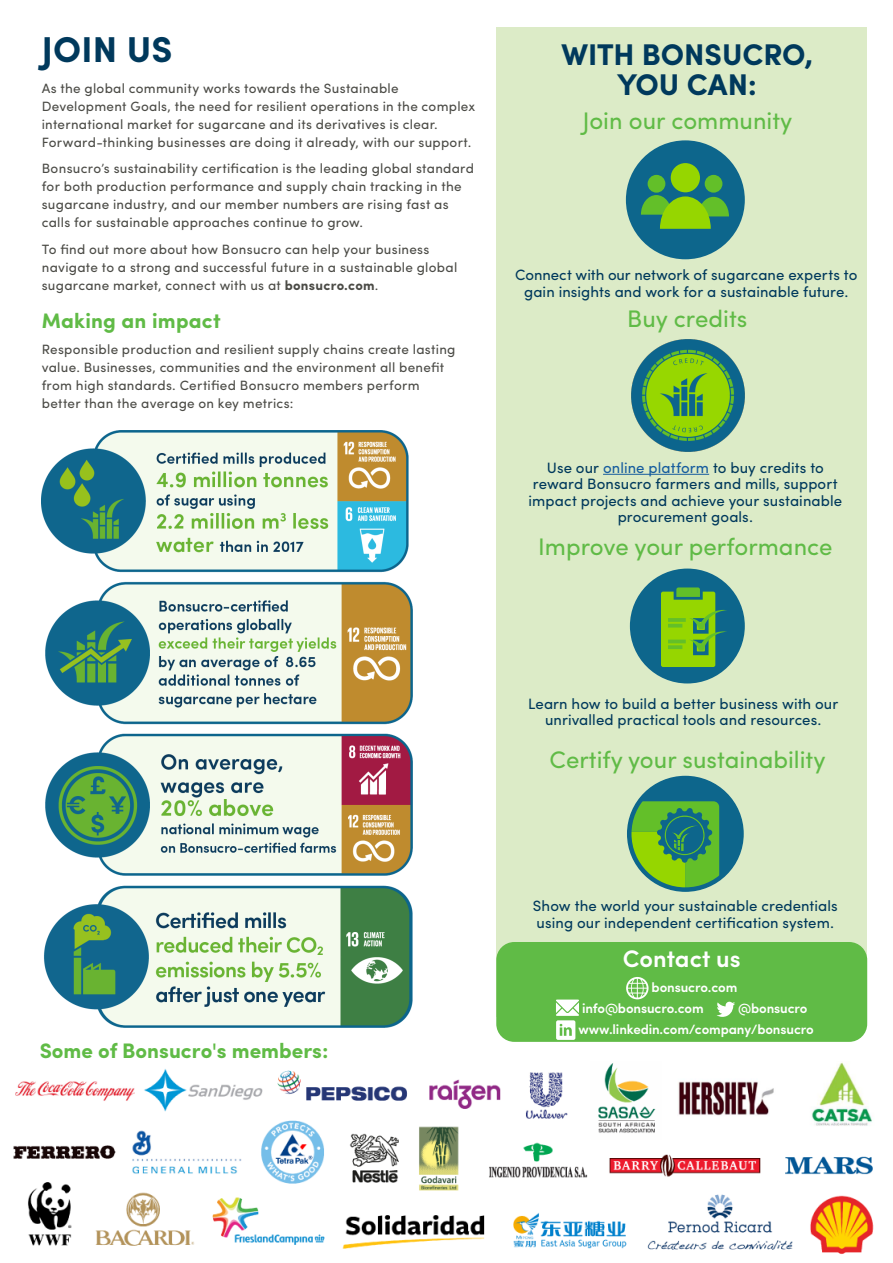
<style>
.page{position:relative;width:893px;height:1263px;background:#fff}
.page>*{position:absolute;margin:0;border:0;box-sizing:border-box;transform-origin:0 0}
.Bonsucro_H3{font:700 36px "Sofia Pro";letter-spacing:.005em;color:#00395c}
.Bonsucro_H3-2{font:700 30px/30px "Sofia Pro";letter-spacing:-.005em;color:#00395c;text-align:center}
.Bonsucro_Body_Copy{font:24px "Sofia Pro";color:#60bb46}
.t1{font:600 24px "Sofia Pro";color:#fff}
.Bonsucro_Body_Copy-2{font:700 21px "Sofia Pro";color:#60bb46}
.Bonsucro_Body_Copy-3{font:15px/16.5px "Sofia Pro";letter-spacing:.005em;color:#00395c;text-align:center}
.Bonsucro_Body_Copy-4{font:13.5px/18px "Sofia Pro";letter-spacing:.02em;color:#4b4b46}
.t2{font:600 13.5px/21px "Sofia Pro";letter-spacing:-.01em;color:#fff}
.s1{font-weight:700}
.s2{color:#175d9e}
</style>
<div class="page">
<div style="left:496px;top:28px;width:370px;height:989px;background:#dcebc7"></div>
<div style="left:496px;top:942px;width:371px;height:100px;background:#60bb46;border-radius:18px"></div>
<svg style="left:626px;top:977px;width:22px;height:22px"></svg>
<svg style="left:716px;top:1002px;width:19px;height:15px"></svg>
<svg style="left:556px;top:999px;width:23px;height:41px"></svg>
<div style="left:627px;top:776px;width:117px;height:116px;background:#0d668c;border-radius:50%"></div>
<svg style="left:629px;top:801px;width:90px;height:88px"></svg>
<div style="left:628px;top:776px;width:115px;height:115px;border:4px solid #0d668c;border-radius:50%"></div>
<div style="left:626px;top:140px;width:119px;height:119px;background:#0d668c;border-radius:50%"></div>
<div style="left:705px;top:175px;width:17px;height:18px;background:#63bf29;border-radius:50%"></div>
<div style="left:648px;top:175px;width:17px;height:18px;background:#63bf29;border-radius:50%"></div>
<div style="left:671px;top:163px;width:29px;height:29px;background:#96d600;border-radius:50%"></div>
<svg style="left:641px;top:195px;width:88px;height:34px"></svg>
<div style="left:630px;top:568px;width:115px;height:115px;background:#0d668c;border-radius:50%"></div>
<div style="left:661px;top:592px;width:54px;height:75px;background:#96d600;border-radius:2px"></div>
<svg style="left:674px;top:587px;width:29px;height:13px"></svg>
<hr style="left:668px;top:618px;width:18px;height:4px;background:#63bf29">
<hr style="left:668px;top:624px;width:14px;height:3px;background:#63bf29">
<div style="left:693px;top:640px;width:16px;height:15px;border:4px solid #0d668c"></div>
<hr style="left:668px;top:640px;width:18px;height:3px;background:#63bf29">
<svg style="left:668px;top:645px;width:14px;height:4px"></svg>
<svg style="left:690px;top:610px;width:37px;height:41px"></svg>
<hr style="left:603px;top:474px;width:106px;height:1px;background:#175d9e">
<img style="left:631px;top:339px;width:114px;height:113px">
<img style="left:42px;top:431px;width:371px;height:597px">
<img style="left:13px;top:1062px;width:861px;height:192px">
<p class="Bonsucro_H3" style="left:42px;top:22px;width:132px">JOIN US</p>
<p class="Bonsucro_Body_Copy-4" style="left:42px;top:78px;width:435px">As the global community works towards the Sustainable Development Goals, the need for resilient operations in the complex international market for sugarcane and its derivatives is clear.<br>Forward-thinking businesses are doing it already, with our support.</p>
<p class="Bonsucro_Body_Copy-4" style="left:42px;top:159px;width:434px">Bonsucro’s sustainability certification is the leading global standard for both production performance and supply chain tracking in the sugarcane industry, and our member numbers are rising fast as calls for sustainable approaches continue to grow.</p>
<p class="Bonsucro_Body_Copy-4" style="left:42px;top:239px;width:417px">To find out more about how Bonsucro can help your business navigate to a strong and successful future in a sustainable global sugarcane market, connect with us at <span class="s1">bonsucro.com</span>.</p>
<p class="Bonsucro_Body_Copy-2" style="left:42px;top:304px;width:181px">Making an impact</p>
<p class="Bonsucro_Body_Copy-4" style="left:42px;top:339px;width:415px">Responsible production and resilient supply chains create lasting value. Businesses, communities and the environment all benefit from high standards. Certified Bonsucro members perform better than the average on key metrics:</p>
<p class="Bonsucro_H3-2" style="left:561px;top:38px;width:253px">WITH BONSUCRO,<br>YOU CAN:</p>
<p class="Bonsucro_Body_Copy" style="left:583px;top:103px;width:211px">Join our community</p>
<p class="Bonsucro_Body_Copy-3" style="left:515px;top:265px;width:344px">Connect with our network of sugarcane experts to gain insights and work for a sustainable future.</p>
<p class="Bonsucro_Body_Copy" style="left:627px;top:301px;width:122px">Buy credits</p>
<p class="Bonsucro_Body_Copy-3" style="left:529px;top:458px;width:315px">Use our <span class="s2">online platform</span> to buy credits to reward Bonsucro farmers and mills, support impact projects and achieve your sustainable procurement goals.</p>
<p class="Bonsucro_Body_Copy" style="left:538px;top:528px;width:296px">Improve your performance</p>
<p class="Bonsucro_Body_Copy-2" style="left:40px;top:1034px;width:290px">Some of Bonsucro's members:</p>
<p class="Bonsucro_Body_Copy-3" style="left:528px;top:694px;width:312px">Learn how to build a better business with our unrivalled practical tools and resources.</p>
<p class="Bonsucro_Body_Copy" style="left:550px;top:741px;width:278px">Certify your sustainability</p>
<p class="Bonsucro_Body_Copy-3" style="left:533px;top:896px;width:306px;text-align:left">Show the world your sustainable credentials using our independent certification system.</p>
<p class="t1" style="left:623px;top:940px;width:119px">Contact us</p>
<p class="t2" style="left:582px;top:976px;width:157px;text-indent:70px">bonsucro.com info@bonsucro.com</p>
<p class="t2" style="left:578px;top:997px;width:237px;text-indent:160px">@bonsucro www.linkedin.com/company/bonsucro</p>
</div>
